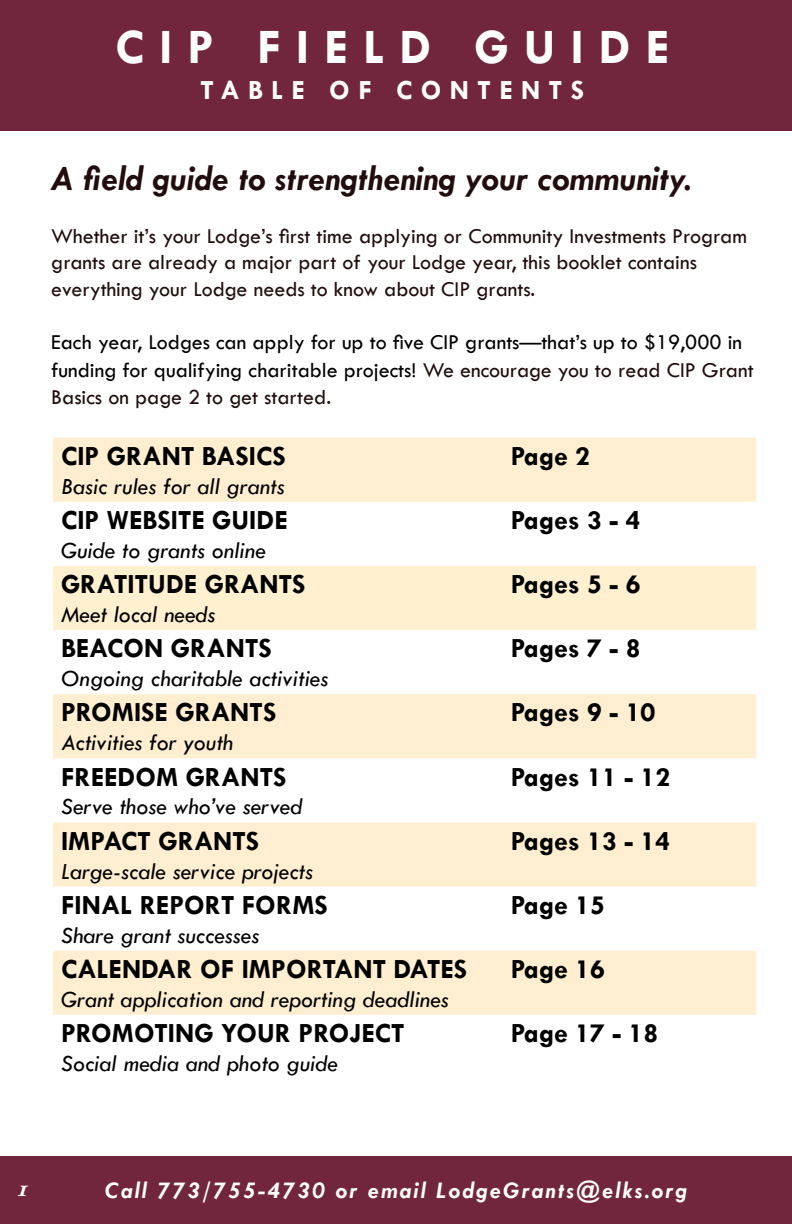
<style>
.page{position:relative;width:792px;height:1224px;background:#fff}
.page>*{position:absolute;margin:0;border:0;box-sizing:border-box;transform-origin:0 0}
.t1{font:700 50px "Tw Cen";letter-spacing:.3em;color:#fff}
.t2{font:italic 700 36px "Tw Cen";color:#210d0d}
.t3{font:700 28px "Tw Cen";color:#000101}
.t4{font:700 28px "Tw Cen";letter-spacing:.3em;color:#fff}
.t5{font:italic 24px "Tw Cen";color:#000101}
.t6{font:italic 700 24px "Tw Cen";letter-spacing:.09em;color:#fff}
.t7{font:italic 700 24px "Adobe Garamond Pro";color:#fff}
.t8{font:22px/26.4px "Tw Cen";color:#210d0d}
.t9{font:22px/28.8px "Tw Cen";color:#000}
.s1{color:#210d0d}
</style>
<div class="page">
<div style="left:53px;top:438px;width:703px;height:64px;background:#ffefd0"></div>
<div style="left:53px;top:566px;width:703px;height:64px;background:#fff0d0"></div>
<div style="left:53px;top:694px;width:703px;height:64px;background:#ffefd0"></div>
<div style="left:53px;top:822px;width:703px;height:65px;background:#ffefd0"></div>
<div style="left:53px;top:951px;width:703px;height:64px;background:#ffefd0"></div>
<div style="left:0;top:0;width:792px;height:130px;background:#72263d"></div>
<div style="left:0;top:1156px;width:792px;height:68px;background:#72263d"></div>
<h1 class="t1" style="left:115px;top:17px;width:556px">CIP FIELD GUIDE</h1>
<p class="t4" style="left:201px;top:74px;width:385px">TABLE OF CONTENTS</p>
<p class="t2" style="left:51px;top:157px;width:642px">A field guide to strengthening your community.</p>
<p class="t8" style="left:51px;top:223px;width:697px">Whether it’s your Lodge’s first time applying or Community Investments Program grants are already a major part of your Lodge year, this booklet contains everything your Lodge needs to know about CIP grants.</p>
<p class="t9" style="left:51px;top:327px;width:704px">Each year, Lodges can apply for up to five CIP grants—that’s up to $19,000 in funding for qualifying charitable projects! <span class="s1">We encourage you to read CIP Grant</span></p>
<p class="t8" style="left:51px;top:384px;width:281px">Basics on page 2 to get started.</p>
<p class="t3" style="left:61px;top:439px;width:226px">CIP GRANT BASICS</p>
<p class="t5" style="left:61px;top:472px;width:225px">Basic rules for all grants</p>
<p class="t3" style="left:61px;top:503px;width:228px">CIP WEBSITE GUIDE</p>
<p class="t5" style="left:61px;top:536px;width:206px">Guide to grants online</p>
<p class="t3" style="left:61px;top:568px;width:246px">GRATITUDE GRANTS</p>
<p class="t5" style="left:61px;top:600px;width:156px">Meet local needs</p>
<p class="t3" style="left:61px;top:632px;width:212px">BEACON GRANTS</p>
<p class="t5" style="left:61px;top:664px;width:269px">Ongoing charitable activities</p>
<p class="t3" style="left:61px;top:696px;width:217px">PROMISE GRANTS</p>
<p class="t5" style="left:61px;top:728px;width:174px">Activities for youth</p>
<p class="t3" style="left:61px;top:760px;width:227px">FREEDOM GRANTS</p>
<p class="t5" style="left:61px;top:792px;width:243px">Serve those who’ve served</p>
<p class="t3" style="left:61px;top:824px;width:200px">IMPACT GRANTS</p>
<p class="t5" style="left:61px;top:857px;width:254px">Large-scale service projects</p>
<p class="t3" style="left:61px;top:888px;width:268px">FINAL REPORT FORMS</p>
<p class="t5" style="left:61px;top:921px;width:200px">Share grant successes</p>
<p class="t3" style="left:61px;top:952px;width:408px">CALENDAR OF IMPORTANT DATES</p>
<p class="t5" style="left:61px;top:985px;width:389px">Grant application and reporting deadlines</p>
<p class="t3" style="left:61px;top:1016px;width:345px">PROMOTING YOUR PROJECT</p>
<p class="t5" style="left:61px;top:1049px;width:278px">Social media and photo guide</p>
<p class="t3" style="left:511px;top:439px;width:81px">Page 2</p>
<p class="t3" style="left:511px;top:503px;width:131px">Pages 3 - 4</p>
<p class="t3" style="left:511px;top:568px;width:131px">Pages 5 - 6</p>
<p class="t3" style="left:511px;top:632px;width:131px">Pages 7 - 8</p>
<p class="t3" style="left:511px;top:696px;width:146px">Pages 9 - 10</p>
<p class="t3" style="left:511px;top:760px;width:161px">Pages 11 - 12</p>
<p class="t3" style="left:511px;top:824px;width:161px">Pages 13 - 14</p>
<p class="t3" style="left:511px;top:888px;width:96px">Page 15</p>
<p class="t3" style="left:511px;top:952px;width:96px">Page 16</p>
<p class="t3" style="left:511px;top:1016px;width:149px">Page 17 - 18</p>
<p class="t7" style="left:16px;top:1175px;width:13px">1</p>
<p class="t6" style="left:105px;top:1176px;width:584px">Call 773/755-4730 or email LodgeGrants@elks.org</p>
</div>
